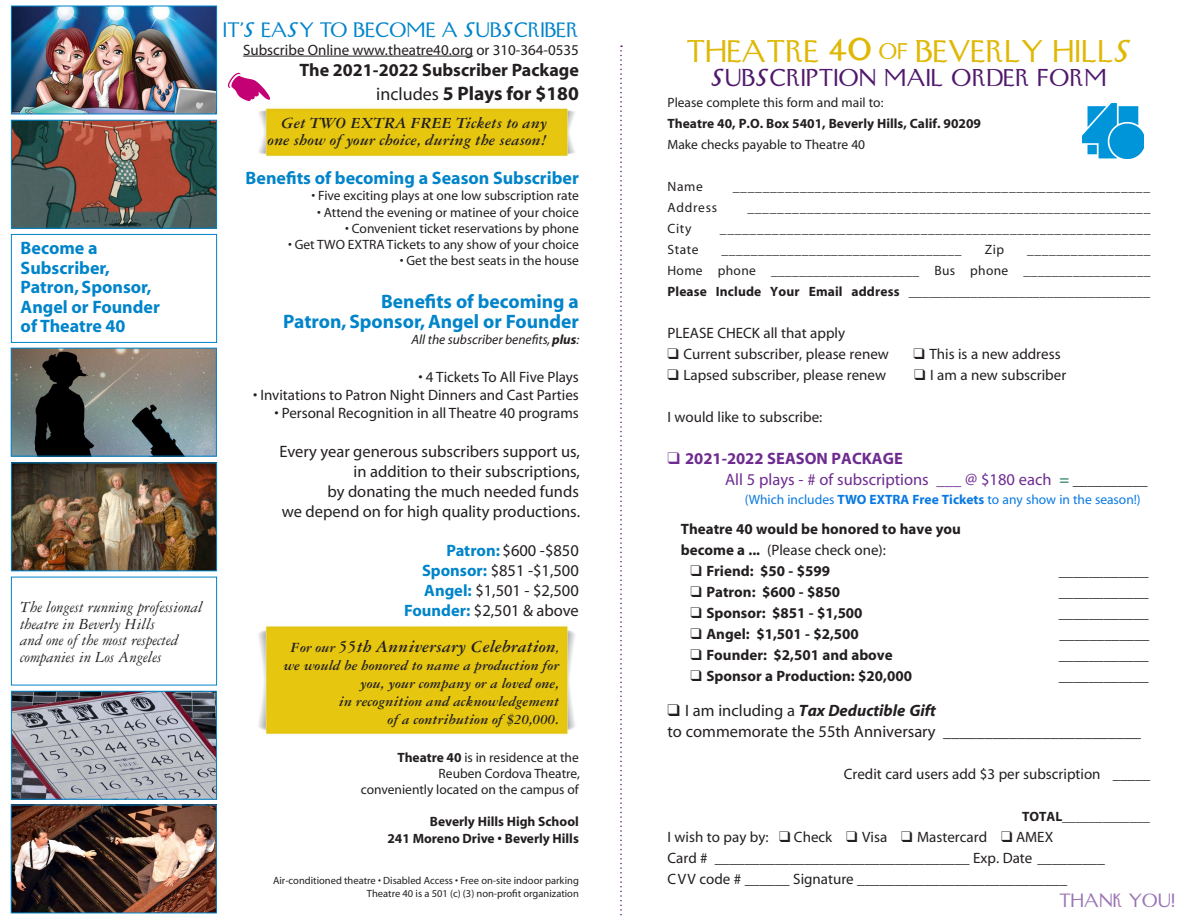
<style>
.page{position:relative;width:1188px;height:918px;background:#fff}
.page>*{position:absolute;margin:0;border:0;box-sizing:border-box;transform-origin:0 0}
.t1{font:27px "Manhattan";color:#dfb805}
.t2{font:21px "Manhattan";color:#50186c}
.t3{font:700 19.5px/19.5px "Myriad";color:#0084ca;text-align:right}
.t4{font:700 19.5px "Myriad";color:#231f20}
.t5{font:700 18px/19.5px "Myriad";color:#0084ca}
.t6{font:italic 700 18px "Garamond Three";color:#231f20}
.t7{font:700 18px "Myriad";color:#231f20}
.t8{font:18px "Manhattan";letter-spacing:-.005em;color:#0084ca}
.t9{font:16.5px/19.8px "Myriad";color:#231f20;text-align:right}
.t10{font:italic 16.5px/16.5px "Garamond Three";color:#231f20}
.t11{font:16.5px/21px "Myriad";color:#6e2c91}
.t12{font:italic 700 16.5px/17.4px "Garamond Three";color:#231f20;text-align:right}
.t13{font:16.5px "Manhattan";color:#9a75b3}
.t14{font:15px/21px "Myriad";color:#231f20}
.t15{font:700 15px/21px "Myriad";color:#231f20}
.t16{font:italic 700 15px/18px "Garamond Three";color:#231f20;text-align:right}
.t17{font:13.5px/21px "Myriad";color:#231f20;text-align:justify}
.t18{font:700 13.5px/16.2px "Myriad";color:#231f20;text-align:right}
.t19{font:13.5px "Myriad";color:#0879e3}
.t20{font:italic 13.5px "Myriad";color:#231f20}
.t21{font:13.5px "Myriad";letter-spacing:.055em;color:#231f20}
.t22{font:10.5px/12.6px "Myriad";color:#231f20;text-align:right}
.s1{font-weight:400;font-size:18px}
.s2{font-weight:700}
.s3{font-weight:700;color:#0084ca}
.s4{font-size:15px}
.s5{font-size:13.5px}
.s6{font-size:33px}
.s7{font-size:19.5px}
.s8{color:#00673e}
.s9{font-size:15px;color:#231f20}
.s10{font-weight:400}
.s11{font-weight:700;font-style:italic}
</style>
<div class="page">
<svg style="left:620px;top:45px;width:2px;height:871px"></svg>
<hr style="left:243px;top:56px;width:230px;height:1px;background:#231f20">
<img style="left:13px;top:8px;width:202px;height:104px">
<div style="left:11px;top:6px;width:206px;height:108px;border:1px solid #0084ca"></div>
<img style="left:13px;top:122px;width:202px;height:105px">
<div style="left:11px;top:120px;width:206px;height:109px;border:1px solid #0084ca"></div>
<div style="left:11px;top:234px;width:206px;height:109px;border:1px solid #0084ca"></div>
<img style="left:13px;top:350px;width:202px;height:105px">
<div style="left:11px;top:348px;width:206px;height:109px;border:1px solid #0084ca"></div>
<img style="left:13px;top:464px;width:202px;height:105px">
<div style="left:11px;top:462px;width:206px;height:109px;border:1px solid #0084ca"></div>
<div style="left:11px;top:577px;width:206px;height:108px;border:1px solid #0084ca"></div>
<img style="left:13px;top:693px;width:202px;height:105px">
<div style="left:11px;top:691px;width:206px;height:109px;border:1px solid #0084ca"></div>
<img style="left:13px;top:807px;width:202px;height:104px">
<img style="left:258px;top:625px;width:317px;height:110px">
<img style="left:258px;top:108px;width:317px;height:49px">
<img style="left:1082px;top:104px;width:62px;height:54px">
<svg style="left:258px;top:108px;width:16px;height:4px"></svg>
<h3 class="t5" style="left:21px;top:239px;width:141px">Become a<br>Subscriber,<br>Patron, Sponsor,<br>Angel or Founder of Theatre 40</h3>
<p class="t10" style="left:20px;top:599px;width:184px">The longest running professional theatre in Beverly Hills<br>and one of the most respected companies in Los Angeles</p>
<h3 class="t8" style="left:223px;top:17px;width:357px">IT’S EASY TO BECOME A SUBSCRIBER</h3>
<p class="t14" style="left:243px;top:40px;width:337px">Subscribe Online www.theatre40.org or 310-364-0535</p>
<h3 class="t7" style="left:300px;top:61px;width:281px">The 2021-2022 Subscriber Package</h3>
<h3 class="t4" style="left:376px;top:83px;width:204px"><span class="s1">includes</span> 5 Plays for $180</h3>
<p class="t12" style="left:268px;top:114px;width:281px">Get TWO EXTRA FREE Tickets to any one show of your choice, during the season!</p>
<h3 class="t5" style="left:246px;top:169px;width:335px">Benefits of becoming a Season Subscriber</h3>
<p class="t17" style="left:312px;top:186px;width:269px">• Five exciting plays at one low subscription rate</p>
<p class="t17" style="left:317px;top:202px;width:263px">• Attend the evening or matinee of your choice</p>
<p class="t17" style="left:345px;top:218px;width:235px">• Convenient ticket reservations by phone</p>
<p class="t17" style="left:288px;top:235px;width:292px">• Get TWO EXTRA Tickets to any show of your choice</p>
<p class="t17" style="left:400px;top:251px;width:181px">• Get the best seats in the house</p>
<h3 class="t3" style="left:283px;top:293px;width:297px">Benefits of becoming a<br>Patron, Sponsor, Angel or Founder</h3>
<p class="t20" style="left:411px;top:333px;width:169px">All the subscriber benefits, <span class="s2">plus</span>:</p>
<p class="t14" style="left:418px;top:367px;width:162px">• 4 Tickets To All Five Plays</p>
<p class="t14" style="left:253px;top:385px;width:327px">• Invitations to Patron Night Dinners and Cast Parties</p>
<p class="t14" style="left:274px;top:403px;width:306px">• Personal Recognition in all Theatre 40 programs</p>
<p class="t9" style="left:279px;top:443px;width:302px">Every year generous subscribers support us, in addition to their subscriptions,<br>by donating the much needed funds<br>we depend on for high quality productions.</p>
<p class="t9" style="left:404px;top:542px;width:176px"><span class="s3">Patron:</span> $600 -$850<br><span class="s3">Sponsor:</span> $851 -$1,500<br><span class="s3">Angel:</span> $1,501 - $2,500<br><span class="s3">Founder:</span> $2,501 &amp; above</p>
<h3 class="t6" style="left:291px;top:637px;width:270px"><span class="s4">For our</span> 55th Anniversary Celebration<span class="s5">,</span></h3>
<p class="t16" style="left:283px;top:657px;width:277px">we would be honored to name a production for you, your company or a loved one,<br>in recognition and acknowledgement<br>of a contribution of $20,000.</p>
<p class="t17" style="left:361px;top:750px;width:220px;line-height:16.2px;text-align:right"><span class="s2">Theatre 40</span> is in residence at the<br>Reuben Cordova Theatre,<br>conveniently located on the campus of</p>
<p class="t18" style="left:387px;top:814px;width:193px">Beverly Hills High School<br>241 Moreno Drive • Beverly Hills</p>
<p class="t22" style="left:273px;top:875px;width:307px">Air-conditioned theatre • Disabled Access • Free on-site indoor parking<br>Theatre 40 is a 501 (c) (3) non-profit organization</p>
<h1 class="t1" style="left:686px;top:33px;width:447px">THEATRE <span class="s6">40</span> <span class="s7">OF</span> BEVERLY HILLS</h1>
<h2 class="t2" style="left:711px;top:63px;width:398px">SUBSCRIPTION MAIL ORDER FORM</h2>
<p class="t17" style="left:668px;top:93px;width:218px">Please complete this form and mail to:</p>
<p class="t18" style="left:668px;top:116px;width:315px">Theatre 40, P.O. Box 5401, Beverly Hills, Calif. 90209</p>
<p class="t17" style="left:668px;top:135px;width:199px">Make checks payable to Theatre 40</p>
<p class="t17" style="left:668px;top:177px;width:37px">Name</p>
<p class="t17" style="left:733px;top:177px;width:419px">________________________________________________________</p>
<p class="t21" style="left:668px;top:201px;width:51px">Address</p>
<p class="t17" style="left:747px;top:198px;width:405px">______________________________________________________</p>
<p class="t17" style="left:668px;top:219px;width:25px">City</p>
<p class="t17" style="left:720px;top:219px;width:432px">__________________________________________________________</p>
<p class="t17" style="left:668px;top:240px;width:33px">State</p>
<p class="t17" style="left:722px;top:240px;width:242px">_________________________________</p>
<p class="t17" style="left:985px;top:240px;width:21px">Zip</p>
<p class="t17" style="left:668px;top:240px;width:485px;text-indent:360px">_________________ Home phone _____________________ Bus phone __________________ <span class="s2">Please Include Your Email address</span> ___________________________________</p>
<p class="t14" style="left:668px;top:323px;width:179px">PLEASE CHECK all that apply</p>
<p class="t14" style="left:668px;top:344px;width:223px">❑ Current subscriber, please renew</p>
<p class="t14" style="left:913px;top:344px;width:149px">❑ This is a new address</p>
<p class="t14" style="left:668px;top:365px;width:220px">❑ Lapsed subscriber, please renew</p>
<p class="t14" style="left:914px;top:365px;width:154px">❑ I am a new subscriber</p>
<p class="t14" style="left:668px;top:407px;width:156px">I would like to subscribe:</p>
<p class="t11" style="left:725px;top:449px;width:424px;text-indent:-58px">❑ <span class="s2">2021-2022 SEASON PACKAGE<br></span>All 5 plays - # of subscriptions ___ @ $180 each <span class="s8">=</span> <span class="s9">__________</span></p>
<p class="t15" style="left:681px;top:519px;width:282px">Theatre 40 would be honored to have you become a ... <span class="s10">(Please check one):</span></p>
<p class="t15" style="left:690px;top:561px;width:141px">❑ Friend: $50 - $599</p>
<p class="t15" style="left:1059px;top:561px;width:91px">____________</p>
<p class="t15" style="left:690px;top:582px;width:151px">❑ Patron: $600 - $850</p>
<p class="t15" style="left:1059px;top:582px;width:91px">____________</p>
<p class="t15" style="left:690px;top:603px;width:174px">❑ Sponsor: $851 - $1,500</p>
<p class="t15" style="left:1059px;top:603px;width:91px">____________</p>
<p class="t15" style="left:690px;top:624px;width:170px">❑ Angel: $1,501 - $2,500</p>
<p class="t14" style="left:1059px;top:624px;width:91px">____________</p>
<p class="t15" style="left:690px;top:645px;width:204px">❑ Founder: $2,501 and above</p>
<p class="t15" style="left:1059px;top:645px;width:91px">____________</p>
<p class="t15" style="left:690px;top:666px;width:223px">❑ Sponsor a Production: $20,000</p>
<p class="t15" style="left:1059px;top:666px;width:91px">____________</p>
<p class="t9" style="left:668px;top:701px;width:475px;line-height:21px;text-align:left">❑ I am including a <span class="s11">Tax Deductible Gift<br></span>to commemorate the 55th Anniversary ________________________</p>
<p class="t14" style="left:844px;top:764px;width:308px">Credit card users add $3 per subscription _____</p>
<p class="t17" style="left:1022px;top:807px;width:129px"><span class="s2">TOTAL</span>_____________</p>
<p class="t14" style="left:667px;top:827px;width:439px">I wish to pay by: ❑ Check ❑ Visa ❑ Mastercard ❑ AMEX<br>Card # __________________________________ Exp. Date _________<br>CVV code # ______ Signature ____________________________</p>
<p class="t13" style="left:1059px;top:889px;width:117px">THANK YOU!</p>
<p class="t19" style="left:745px;top:492px;width:397px">(Which includes <span class="s2">TWO EXTRA Free Tickets</span> to any show in the season!)</p>
</div>
